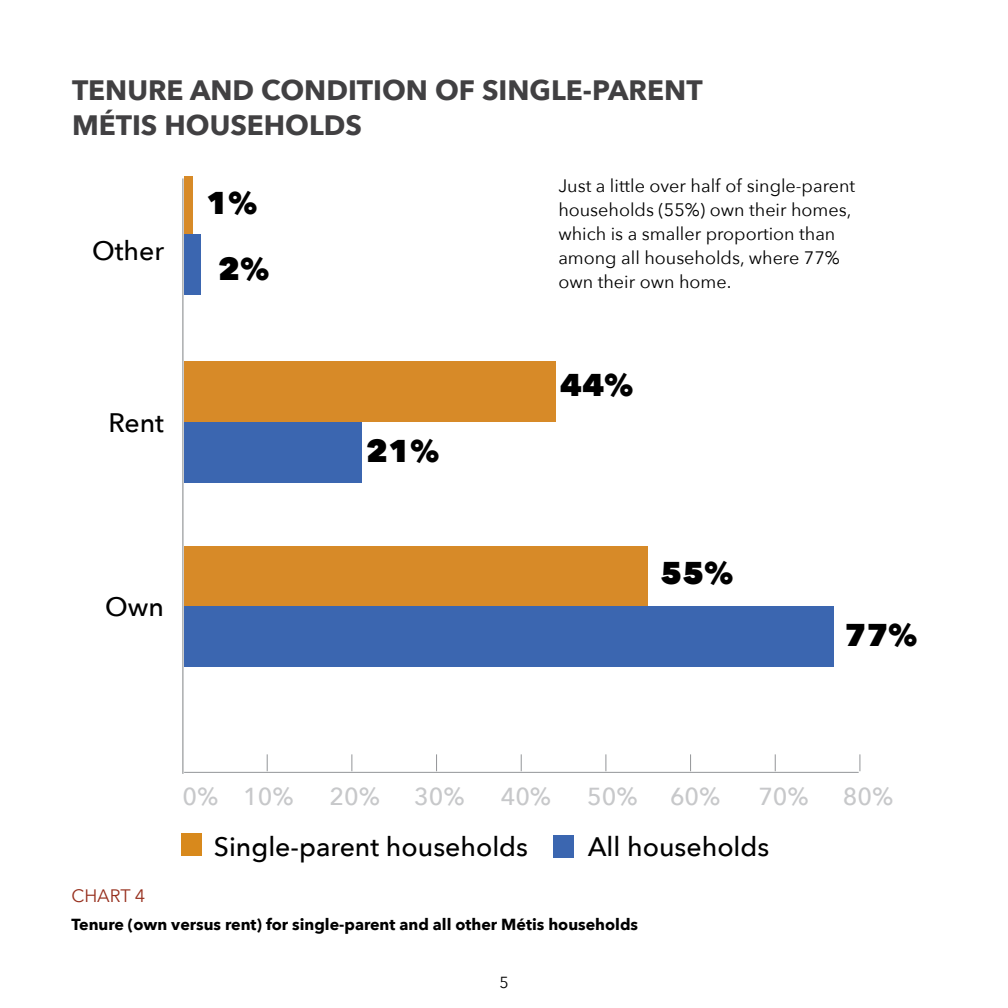
<style>
.page{position:relative;width:1008px;height:1008px;background:#fff}
.page>*{position:absolute;margin:0;border:0;box-sizing:border-box;transform-origin:0 0}
.t1{font:800 31.4px "Avenir Next";color:#000}
.t2{font:700 28px/35.4px "Avenir Next";color:#414042}
.t3{font:500 26.6px "Avenir Next";color:#000}
.t4{font:500 24.6px "Avenir Next";color:#c7c8ca}
.t5{font:18px/24px "Avenir Next";color:#000}
.t6{font:18px "Avenir Next";color:#962e1c}
.t7{font:700 16px "Avenir Next";color:#000}
.t8{font:16px "Avenir Next";color:#000}
</style>
<div class="page">
<hr style="left:184px;top:772px;width:675px;height:1px;background:#939598">
<svg style="left:267px;top:754px;width:1px;height:17px"></svg>
<svg style="left:351px;top:754px;width:1px;height:17px"></svg>
<svg style="left:436px;top:754px;width:1px;height:17px"></svg>
<svg style="left:521px;top:754px;width:1px;height:17px"></svg>
<svg style="left:605px;top:754px;width:1px;height:17px"></svg>
<svg style="left:690px;top:754px;width:1px;height:17px"></svg>
<svg style="left:775px;top:754px;width:1px;height:17px"></svg>
<svg style="left:859px;top:754px;width:1px;height:17px"></svg>
<hr style="left:182px;top:178px;width:1px;height:596px;background:#808285">
<div style="left:184px;top:177px;width:9px;height:60px;background:#d78a28"></div>
<div style="left:184px;top:234px;width:17px;height:60px;background:#3b66b0"></div>
<div style="left:184px;top:361px;width:371px;height:61px;background:#d78a28"></div>
<div style="left:184px;top:422px;width:177px;height:61px;background:#3b66b0"></div>
<div style="left:184px;top:546px;width:464px;height:61px;background:#d78a28"></div>
<div style="left:184px;top:606px;width:649px;height:61px;background:#3b66b0"></div>
<div style="left:553px;top:835px;width:20px;height:22px;background:#3b66b0"></div>
<div style="left:181px;top:833px;width:20px;height:23px;background:#d8891c"></div>
<h2 class="t2" style="left:72px;top:72px;width:632px">TENURE AND CONDITION OF SINGLE-PARENT<br>MÉTIS HOUSEHOLDS</h2>
<h3 class="t3" style="left:92px;top:228px;width:73px">Other</h3>
<h1 class="t1" style="left:206px;top:184px;width:53px">1%</h1>
<h1 class="t1" style="left:218px;top:250px;width:53px">2%</h1>
<h3 class="t3" style="left:108px;top:400px;width:57px">Rent</h3>
<h3 class="t3" style="left:105px;top:584px;width:60px">Own</h3>
<h1 class="t1" style="left:366px;top:432px;width:75px">21%</h1>
<p class="t5" style="left:558px;top:173px;width:298px">Just a little over half of single-parent households (55%) own their homes, which is a smaller proportion than among all households, where 77% own their own home.</p>
<h1 class="t1" style="left:560px;top:366px;width:75px">44%</h1>
<h1 class="t1" style="left:660px;top:554px;width:75px">55%</h1>
<h1 class="t1" style="left:844px;top:616px;width:75px">77%</h1>
<h3 class="t4" style="left:182px;top:776px;width:113px">0% 10%</h3>
<h3 class="t4" style="left:330px;top:776px;width:52px">20%</h3>
<h3 class="t4" style="left:414px;top:776px;width:52px">30%</h3>
<h3 class="t4" style="left:501px;top:776px;width:52px">40%</h3>
<h3 class="t4" style="left:587px;top:776px;width:52px">50%</h3>
<h3 class="t4" style="left:670px;top:776px;width:52px">60%</h3>
<h3 class="t4" style="left:758px;top:776px;width:52px">70%</h3>
<h3 class="t4" style="left:843px;top:776px;width:52px">80%</h3>
<h3 class="t3" style="left:214px;top:824px;width:316px">Single-parent households</h3>
<h3 class="t3" style="left:588px;top:824px;width:183px">All households</h3>
<p class="t6" style="left:71px;top:880px;width:75px">CHART 4</p>
<p class="t7" style="left:71px;top:910px;width:568px">Tenure (own versus rent) for single-parent and all other Métis households</p>
<p class="t8" style="left:499px;top:969px;width:11px">5</p>
</div>
